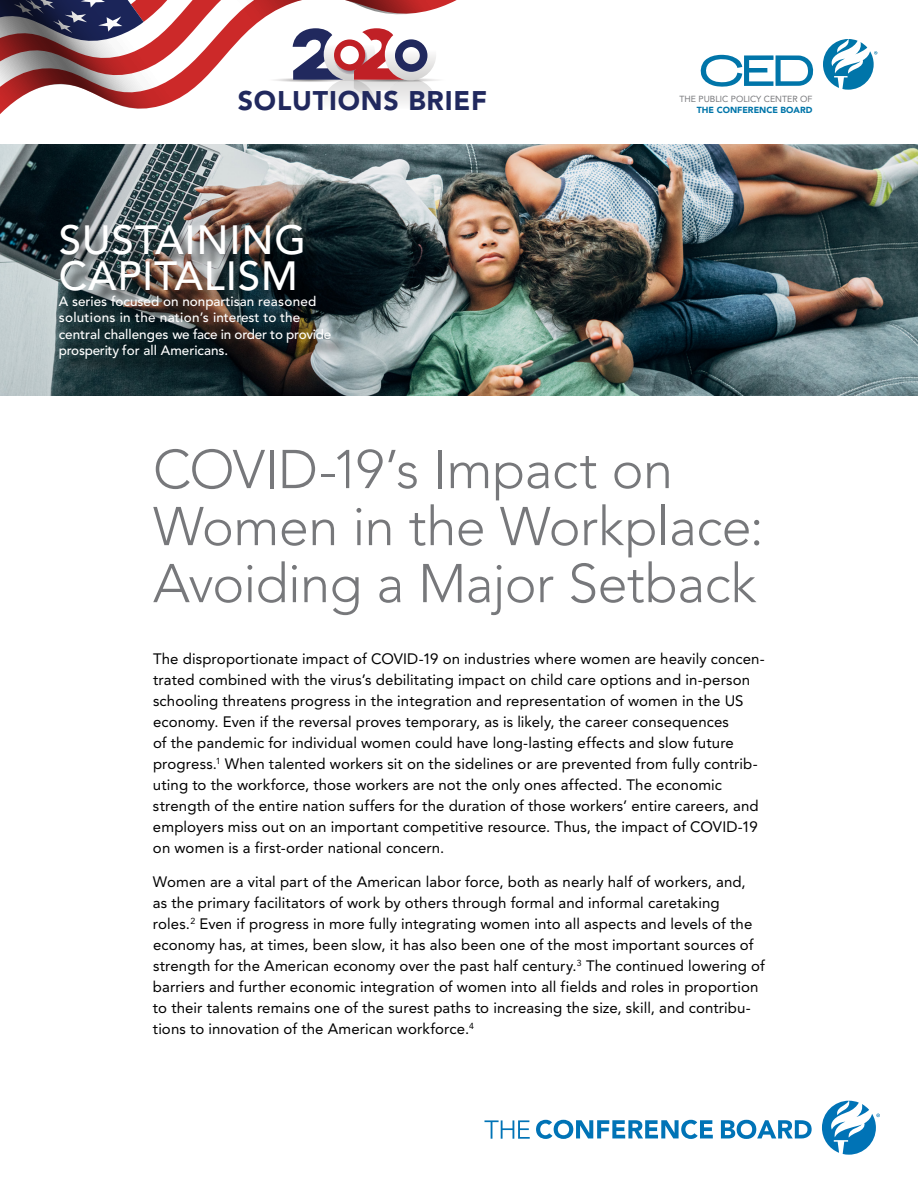
<style>
.page{position:relative;width:918px;height:1188px;background:#fff}
.page>*{position:absolute;margin:0;border:0;box-sizing:border-box;transform-origin:0 0}
.t1{font:300 54px/57px "Avenir LT Pro";letter-spacing:-.015em;color:#77787b}
.t2{font:500 40.5px/36px "Avenir LT Pro";letter-spacing:.02em;color:#fff}
.t3{font:900 26.85px "Avenir LT Pro";letter-spacing:.03em;color:#21295e}
.t4{font:15px/21px "Avenir LT Pro";letter-spacing:.005em;color:#000}
.t5{font:500 13.5px/16.2px "Avenir LT Pro";color:#fff}
.t6{font:8.85px "Avenir LT Pro";color:#77787b}
.t7{font:900 8.85px "Avenir LT Pro";color:#0075a9}
</style>
<div class="page">
<img style="left:0;top:144px;width:918px;height:252px">
<svg style="left:721px;top:1120px;width:91px;height:19px"></svg>
<svg style="left:484px;top:1120px;width:46px;height:19px"></svg>
<svg style="left:822px;top:1101px;width:58px;height:54px"></svg>
<svg style="left:536px;top:1120px;width:177px;height:19px"></svg>
<svg style="left:700px;top:55px;width:114px;height:32px"></svg>
<svg style="left:823px;top:39px;width:54px;height:51px"></svg>
<svg style="left:0;top:0;width:457px;height:114px"></svg>
<div style="left:395px;top:39px;width:32px;height:33px;border:8px solid #21295e;border-radius:50%"></div>
<div style="left:334px;top:39px;width:31px;height:32px;border:6px solid #c02026;border-radius:50%"></div>
<div style="left:62px;top:227px;width:287px;height:149px;background:#000;opacity:.75"></div>
<h3 class="t3" style="left:238px;top:84px;width:251px">SOLUTIONS BRIEF</h3>
<h2 class="t2" style="left:59px;top:223px;width:249px">SUSTAINING<br>CAPITALISM</h2>
<p class="t5" style="left:59px;top:294px;width:274px">A series focused on nonpartisan reasoned solutions in the nation’s interest to the central challenges we face in order to provide prosperity for all Americans.</p>
<p class="t6" style="left:679px;top:94px;width:134px">THE PUBLIC POLICY CENTER OF</p>
<p class="t7" style="left:697px;top:104px;width:117px">THE CONFERENCE BOARD</p>
<h1 class="t1" style="left:153px;top:441px;width:612px">COVID-19’s Impact on<br>Women in the Workplace:<br>Avoiding a Major Setback</h1>
<p class="t4" style="left:153px;top:648px;width:613px">The disproportionate impact of COVID-19 on industries where women are heavily concen&shy;trated combined with the virus’s debilitating impact on child care options and in-person schooling threatens progress in the integration and representation of women in the US economy. Even if the reversal proves temporary, as is likely, the career consequences<br>of the pandemic for individual women could have long-lasting effects and slow future progress.<sup>1</sup> When talented workers sit on the sidelines or are prevented from fully contrib&shy;uting to the workforce, those workers are not the only ones affected. The economic strength of the entire nation suffers for the duration of those workers’ entire careers, and employers miss out on an important competitive resource. Thus, the impact of COVID-19 on women is a first-order national concern.</p>
<p class="t4" style="left:153px;top:871px;width:613px">Women are a vital part of the American labor force, both as nearly half of workers, and,<br>as the primary facilitators of work by others through formal and informal caretaking roles.<sup>2</sup> Even if progress in more fully integrating women into all aspects and levels of the economy has, at times, been slow, it has also been one of the most important sources of strength for the American economy over the past half century.<sup>3</sup> The continued lowering of barriers and further economic integration of women into all fields and roles in proportion to their talents remains one of the surest paths to increasing the size, skill, and contribu&shy;tions to innovation of the American workforce.<sup>4</sup></p>
</div>
